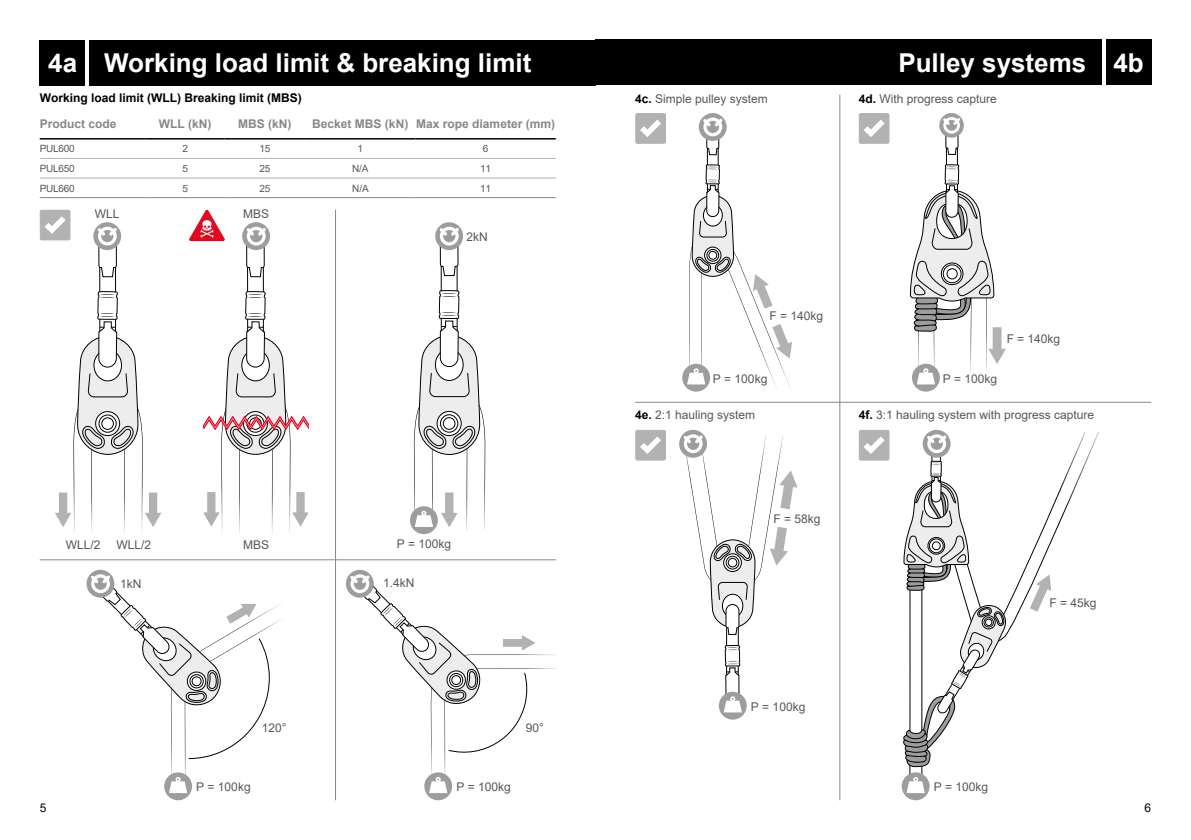
<style>
.page{position:relative;width:1191px;height:840px;background:#fff}
.page>*{position:absolute;margin:0;border:0;box-sizing:border-box;transform-origin:0 0}
.t1{font:700 26px "Arial";color:#fff}
.t2{font:12px "Arial";color:#575756}
.t3{font:700 12px "Arial";color:#878787}
.t4{font:700 12px "Arial";color:#000}
.t5{font:12px "Arial";color:#000}
.t6{font:10px "Arial";letter-spacing:-.02em;color:#575756}
.s1{font-weight:700;color:#000}
</style>
<div class="page">
<hr style="left:40px;top:158px;width:106px;height:1px;background:#b3b2b2">
<hr style="left:40px;top:178px;width:106px;height:1px;background:#b3b2b2">
<hr style="left:146px;top:158px;width:79px;height:1px;background:#b3b2b2">
<hr style="left:146px;top:178px;width:79px;height:1px;background:#b3b2b2">
<hr style="left:225px;top:158px;width:80px;height:1px;background:#b3b2b2">
<hr style="left:305px;top:158px;width:110px;height:1px;background:#b3b2b2">
<hr style="left:415px;top:158px;width:141px;height:1px;background:#b3b2b2">
<hr style="left:225px;top:178px;width:80px;height:1px;background:#b3b2b2">
<hr style="left:305px;top:178px;width:110px;height:1px;background:#b3b2b2">
<hr style="left:415px;top:178px;width:141px;height:1px;background:#b3b2b2">
<hr style="left:40px;top:197px;width:106px;height:1px;background:#878787">
<hr style="left:146px;top:197px;width:79px;height:1px;background:#878787">
<hr style="left:225px;top:197px;width:80px;height:1px;background:#878787">
<hr style="left:305px;top:197px;width:110px;height:1px;background:#878787">
<hr style="left:415px;top:197px;width:141px;height:1px;background:#878787">
<hr style="left:40px;top:138px;width:106px;height:1px;background:#000">
<hr style="left:146px;top:138px;width:79px;height:1px;background:#000">
<hr style="left:225px;top:138px;width:80px;height:1px;background:#000">
<hr style="left:305px;top:138px;width:110px;height:1px;background:#000">
<hr style="left:415px;top:138px;width:141px;height:1px;background:#000">
<hr style="left:40px;top:559px;width:516px;height:1px;background:#878787">
<hr style="left:839px;top:94px;width:1px;height:705px;background:#878787">
<hr style="left:635px;top:401px;width:516px;height:1px;background:#878787">
<div style="left:636px;top:430px;width:29px;height:30px;background:#b3b2b2;border-radius:2px"></div>
<div style="left:635px;top:429px;width:31px;height:31px;border:1px solid #b3b2b2;border-radius:2px"></div>
<svg style="left:640px;top:436px;width:21px;height:18px"></svg>
<svg style="left:719px;top:691px;width:27px;height:28px"></svg>
<svg style="left:679px;top:429px;width:28px;height:28px"></svg>
<svg style="left:680px;top:432px;width:117px;height:280px"></svg>
<div style="left:859px;top:430px;width:30px;height:30px;background:#b3b2b2;border-radius:2px"></div>
<div style="left:858px;top:429px;width:31px;height:31px;border:1px solid #b3b2b2;border-radius:2px"></div>
<svg style="left:863px;top:436px;width:21px;height:18px"></svg>
<svg style="left:922px;top:429px;width:28px;height:28px"></svg>
<svg style="left:901px;top:772px;width:28px;height:27px"></svg>
<svg style="left:902px;top:432px;width:197px;height:360px"></svg>
<div style="left:859px;top:113px;width:30px;height:30px;background:#b3b2b2;border-radius:2px"></div>
<div style="left:858px;top:113px;width:31px;height:31px;border:1px solid #b3b2b2;border-radius:2px"></div>
<svg style="left:863px;top:120px;width:21px;height:17px"></svg>
<div style="left:939px;top:113px;width:25px;height:25px;background:#9d9d9c;border-radius:50%"></div>
<svg style="left:912px;top:363px;width:27px;height:28px"></svg>
<svg style="left:910px;top:115px;width:96px;height:269px"></svg>
<div style="left:636px;top:113px;width:29px;height:30px;background:#b3b2b2;border-radius:2px"></div>
<div style="left:635px;top:113px;width:31px;height:31px;border:1px solid #b3b2b2;border-radius:2px"></div>
<svg style="left:640px;top:120px;width:21px;height:17px"></svg>
<div style="left:699px;top:113px;width:27px;height:28px;background:#9d9d9c;border-radius:50%"></div>
<div style="left:682px;top:363px;width:28px;height:28px;background:#9d9d9c;border-radius:50%"></div>
<svg style="left:683px;top:116px;width:109px;height:273px"></svg>
<svg style="left:346px;top:569px;width:28px;height:28px"></svg>
<svg style="left:424px;top:772px;width:28px;height:27px"></svg>
<svg style="left:347px;top:572px;width:209px;height:220px"></svg>
<svg style="left:87px;top:569px;width:27px;height:28px"></svg>
<svg style="left:164px;top:772px;width:28px;height:27px"></svg>
<svg style="left:88px;top:572px;width:193px;height:220px"></svg>
<div style="left:40px;top:210px;width:30px;height:30px;background:#b3b2b2;border-radius:2px"></div>
<div style="left:40px;top:209px;width:30px;height:31px;border:1px solid #b3b2b2;border-radius:2px"></div>
<svg style="left:45px;top:216px;width:116px;height:317px"></svg>
<svg style="left:189px;top:209px;width:119px;height:324px"></svg>
<hr style="left:335px;top:209px;width:1px;height:590px;background:#878787">
<div style="left:435px;top:222px;width:28px;height:28px;background:#9d9d9c;border-radius:50%"></div>
<div style="left:410px;top:506px;width:28px;height:28px;background:#9d9d9c;border-radius:50%"></div>
<svg style="left:411px;top:225px;width:74px;height:305px"></svg>
<div style="left:89px;top:40px;width:506px;height:45px;background:#000"></div>
<div style="left:40px;top:40px;width:45px;height:45px;background:#000"></div>
<div style="left:595px;top:40px;width:507px;height:45px;background:#000"></div>
<div style="left:1105px;top:40px;width:46px;height:45px;background:#000"></div>
<h1 class="t1" style="left:48px;top:44px;width:485px">4a Working load limit &amp; breaking limit</h1>
<h1 class="t1" style="left:898px;top:44px;width:247px">Pulley systems 4b</h1>
<p class="t4" style="left:40px;top:89px;width:264px">Working load limit (WLL) Breaking limit (MBS)</p>
<p class="t3" style="left:40px;top:115px;width:78px">Product code</p>
<p class="t3" style="left:159px;top:115px;width:54px">WLL (kN)</p>
<p class="t3" style="left:238px;top:115px;width:55px">MBS (kN)</p>
<p class="t3" style="left:312px;top:115px;width:244px">Becket MBS (kN) Max rope diameter (mm)</p>
<p class="t6" style="left:40px;top:142px;width:37px">PUL600</p>
<p class="t6" style="left:182px;top:142px;width:7px">2</p>
<p class="t6" style="left:259px;top:142px;width:12px">15</p>
<p class="t6" style="left:357px;top:142px;width:7px">1</p>
<p class="t6" style="left:483px;top:142px;width:7px">6</p>
<p class="t6" style="left:40px;top:161px;width:37px">PUL650</p>
<p class="t6" style="left:182px;top:161px;width:7px">5</p>
<p class="t6" style="left:259px;top:161px;width:12px">25</p>
<p class="t6" style="left:352px;top:161px;width:18px">N/A</p>
<p class="t6" style="left:480px;top:161px;width:12px">11</p>
<p class="t6" style="left:40px;top:181px;width:37px">PUL660</p>
<p class="t6" style="left:182px;top:181px;width:7px">5</p>
<p class="t6" style="left:259px;top:181px;width:12px">25</p>
<p class="t6" style="left:352px;top:181px;width:18px">N/A</p>
<p class="t6" style="left:480px;top:181px;width:12px">11</p>
<p class="t2" style="left:95px;top:206px;width:26px">WLL</p>
<p class="t2" style="left:243px;top:206px;width:28px">MBS</p>
<p class="t2" style="left:466px;top:228px;width:23px">2kN</p>
<p class="t2" style="left:66px;top:536px;width:36px">WLL/2</p>
<p class="t2" style="left:116px;top:536px;width:36px">WLL/2</p>
<p class="t2" style="left:243px;top:536px;width:28px">MBS</p>
<p class="t2" style="left:120px;top:575px;width:23px">1kN</p>
<p class="t2" style="left:262px;top:718px;width:26px">120°</p>
<p class="t2" style="left:196px;top:778px;width:56px">P = 100kg</p>
<p class="t2" style="left:397px;top:535px;width:56px">P = 100kg</p>
<p class="t2" style="left:383px;top:574px;width:33px">1.4kN</p>
<p class="t2" style="left:526px;top:718px;width:20px">90°</p>
<p class="t2" style="left:456px;top:778px;width:56px">P = 100kg</p>
<p class="t2" style="left:635px;top:91px;width:134px"><span class="s1">4c.</span> Simple pulley system</p>
<p class="t2" style="left:858px;top:91px;width:140px"><span class="s1">4d.</span> With progress capture</p>
<p class="t2" style="left:769px;top:307px;width:55px">F = 140kg</p>
<p class="t2" style="left:713px;top:370px;width:56px">P = 100kg</p>
<p class="t2" style="left:635px;top:406px;width:122px"><span class="s1">4e.</span> 2:1 hauling system</p>
<p class="t2" style="left:1006px;top:330px;width:55px">F = 140kg</p>
<p class="t2" style="left:942px;top:370px;width:56px">P = 100kg</p>
<p class="t2" style="left:858px;top:406px;width:237px"><span class="s1">4f.</span> 3:1 hauling system with progress capture</p>
<p class="t2" style="left:773px;top:510px;width:49px">F = 58kg</p>
<p class="t2" style="left:1049px;top:594px;width:48px">F = 45kg</p>
<p class="t2" style="left:751px;top:698px;width:56px">P = 100kg</p>
<p class="t2" style="left:934px;top:778px;width:56px">P = 100kg</p>
<p class="t5" style="left:40px;top:798px;width:8px">5</p>
<p class="t5" style="left:1144px;top:798px;width:8px">6</p>
</div>
